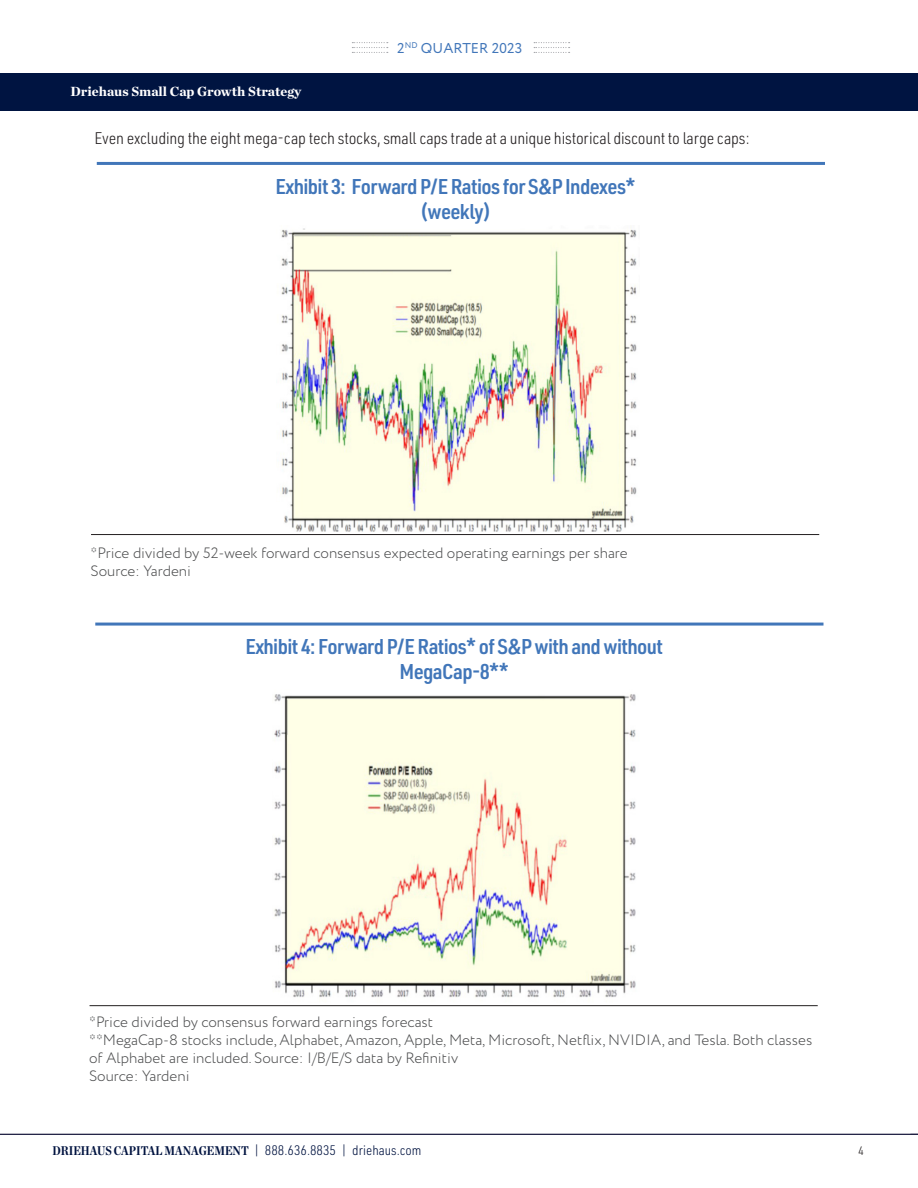
<style>
.page{position:relative;width:918px;height:1188px;background:#fff}
.page>*{position:absolute;margin:0;border:0;box-sizing:border-box;transform-origin:0 0}
.t1{font:600 21px "URWDIN Semi Cond";letter-spacing:-.03em;color:#4176b9}
.t2{font:300 16.5px "URWDIN Semi Cond";letter-spacing:-.01em;color:#231f20}
.t3{font:300 15px/18px "Circe";color:#4b4c4d}
.t4{font:14.25px "Circe";letter-spacing:.01em;color:#4176b9}
.t5{font:300 13.5px "URWDIN Semi Cond";color:#001340}
.t6{font:900 13.5px "Chronicle Deck";color:#fff}
.t7{font:300 12px "URWDIN Semi Cond";color:#231f20}
.s1{font-family:"Chronicle Deck Cond";font-weight:700;font-size:12.75px}
</style>
<div class="page">
<svg style="left:352px;top:42px;width:36px;height:11px"></svg>
<svg style="left:534px;top:42px;width:36px;height:11px"></svg>
<hr style="left:0;top:1134px;width:918px;height:1px;background:#1f2043">
<div style="left:0;top:73px;width:918px;height:38px;background:#001441"></div>
<hr style="left:97px;top:162px;width:728px;height:3px;background:#4176b9">
<hr style="left:91px;top:534px;width:728px;height:1px;background:#231f20">
<img style="left:280px;top:228px;width:357px;height:303px">
<hr style="left:95px;top:623px;width:729px;height:3px;background:#4176b9">
<hr style="left:90px;top:1005px;width:728px;height:1px;background:#231f20">
<img style="left:274px;top:694px;width:362px;height:304px">
<p class="t6" style="left:71px;top:80px;width:232px">Driehaus Small Cap Growth Strategy</p>
<p class="t4" style="left:397px;top:39px;width:127px">2<sup>ND</sup> QUARTER 2023</p>
<p class="t2" style="left:94px;top:127px;width:657px">Even excluding the eight mega-cap tech stocks, small caps trade at a unique historical discount to large caps:</p>
<p class="t1" style="left:276px;top:172px;width:361px">Exhibit 3: Forward P/E Ratios for S&amp;P Indexes*</p>
<p class="t1" style="left:420px;top:197px;width:72px">(weekly)</p>
<p class="t3" style="left:91px;top:544px;width:539px">*Price divided by 52-week forward consensus expected operating earnings per share</p>
<p class="t3" style="left:91px;top:562px;width:102px">Source: Yardeni</p>
<p class="t1" style="left:245px;top:633px;width:419px">Exhibit 4: Forward P/E Ratios* of S&amp;P with and without</p>
<p class="t1" style="left:399px;top:658px;width:111px">MegaCap-8**</p>
<p class="t3" style="left:89px;top:1014px;width:346px">*Price divided by consensus forward earnings forecast</p>
<p class="t3" style="left:89px;top:1032px;width:725px">**MegaCap-8 stocks include, Alphabet, Amazon, Apple, Meta, Microsoft, Netflix, NVIDIA, and Tesla. Both classes of Alphabet are included. Source: I/B/E/S data by Refinitiv</p>
<p class="t3" style="left:89px;top:1068px;width:102px">Source: Yardeni</p>
<p class="t5" style="left:52px;top:1142px;width:371px"><span class="s1">DRIEHAUS CAPITAL MANAGEMENT</span> | 888.636.8835 | driehaus.com</p>
<p class="t7" style="left:858px;top:1143px;width:7px">4</p>
</div>
